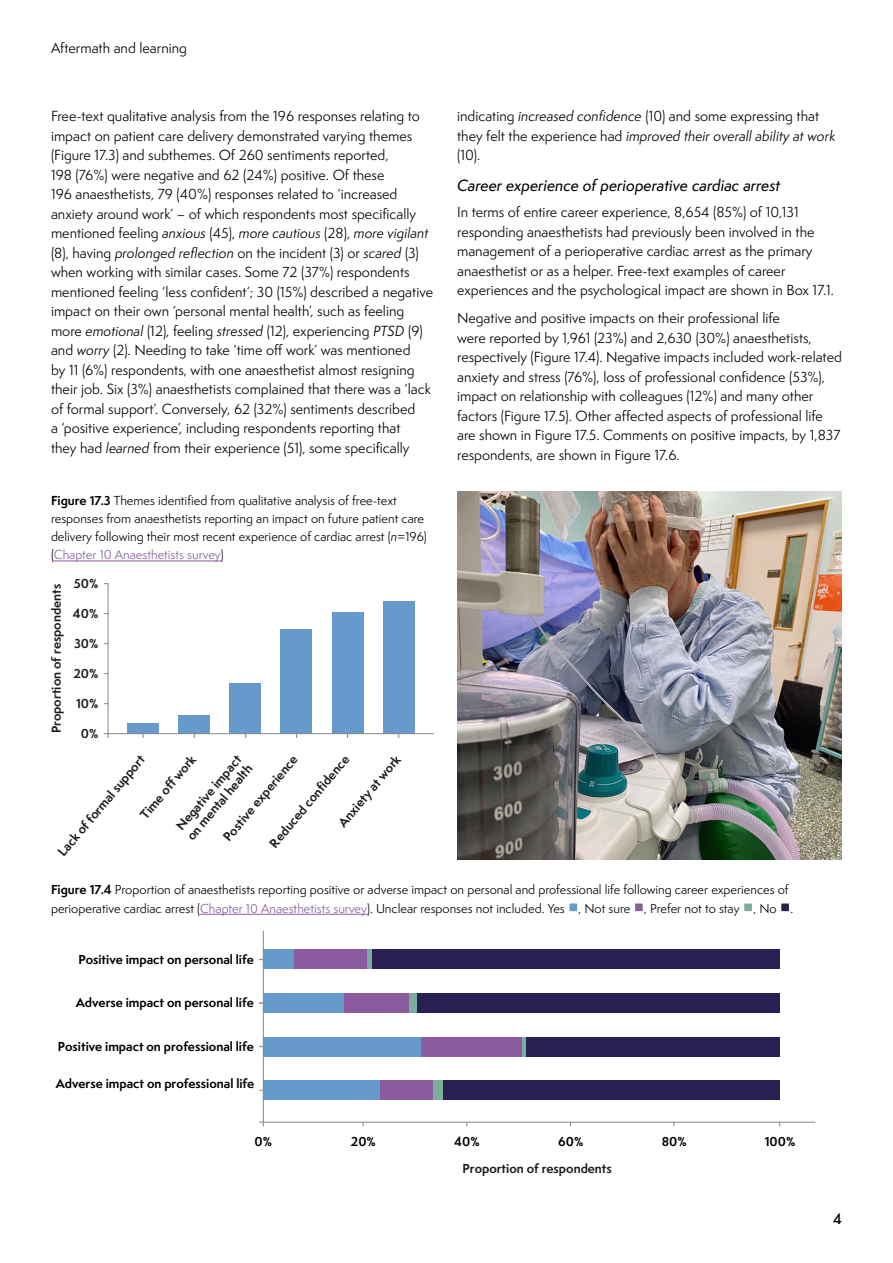
<style>
.page{position:relative;width:893px;height:1263px;background:#fff}
.page>*{position:absolute;margin:0;border:0;box-sizing:border-box;transform-origin:0 0}
.t1{font:15px "Semplicita Pro Med It";color:#000}
.t2{font:13.5px/19.5px "Semplicita Pro";color:#000}
.t3{font:600 13.5px "Semplicita Pro";color:#000}
.t4{font:12px/18px "Semplicita Pro";color:#000}
.t5{font:700 12px/14.4px "Semplicita Pro";color:#1d1d1b}
.t6{font:700 12px "Semplicita Pro";color:#000}
.s1{font-style:italic}
.s2{font-weight:700}
.s3{color:#8a5d9e}
</style>
<div class="page">
<img style="left:457px;top:492px;width:385px;height:367px">
<hr style="left:54px;top:561px;width:167px;height:1px;background:#8a5d9e">
<div style="left:383px;top:601px;width:32px;height:133px;background:#69c"></div>
<div style="left:332px;top:612px;width:31px;height:122px;background:#69c"></div>
<div style="left:280px;top:629px;width:32px;height:105px;background:#69c"></div>
<div style="left:229px;top:683px;width:32px;height:51px;background:#69c"></div>
<div style="left:178px;top:715px;width:32px;height:19px;background:#69c"></div>
<div style="left:127px;top:723px;width:32px;height:11px;background:#69c"></div>
<hr style="left:108px;top:583px;width:1px;height:151px;background:#888a88">
<hr style="left:104px;top:733px;width:330px;height:1px;background:#888a88">
<hr style="left:200px;top:914px;width:167px;height:1px;background:#8a5d9e">
<div style="left:568px;top:902px;width:11px;height:11px;background:#69c;border:2px solid #fff"></div>
<div style="left:634px;top:902px;width:10px;height:11px;background:#8a5d9e;border:2px solid #fff"></div>
<div style="left:743px;top:902px;width:10px;height:11px;background:#7aad9b;border:2px solid #fff"></div>
<div style="left:780px;top:902px;width:10px;height:11px;background:#291f51;border:2px solid #fff"></div>
<div style="left:263px;top:950px;width:32px;height:19px;background:#69c"></div>
<div style="left:295px;top:950px;width:72px;height:19px;background:#8a5c9e"></div>
<div style="left:367px;top:950px;width:5px;height:19px;background:#7aad9c"></div>
<div style="left:372px;top:950px;width:408px;height:19px;background:#291f52"></div>
<div style="left:263px;top:993px;width:81px;height:19px;background:#69c"></div>
<div style="left:344px;top:993px;width:65px;height:19px;background:#8a5c9e"></div>
<div style="left:409px;top:993px;width:8px;height:19px;background:#7aad9c"></div>
<div style="left:417px;top:993px;width:363px;height:19px;background:#291f52"></div>
<div style="left:263px;top:1037px;width:158px;height:19px;background:#69c"></div>
<div style="left:421px;top:1037px;width:102px;height:19px;background:#8a5c9e"></div>
<svg style="left:523px;top:1037px;width:4px;height:19px"></svg>
<div style="left:527px;top:1037px;width:253px;height:19px;background:#291f52"></div>
<div style="left:263px;top:1080px;width:117px;height:19px;background:#69c"></div>
<div style="left:380px;top:1080px;width:53px;height:19px;background:#8a5c9e"></div>
<div style="left:433px;top:1080px;width:10px;height:19px;background:#7aad9c"></div>
<div style="left:443px;top:1080px;width:337px;height:19px;background:#291f52"></div>
<hr style="left:259px;top:1121px;width:556px;height:2px;background:#888a88">
<hr style="left:263px;top:931px;width:1px;height:191px;background:#888a88">
<p class="t2" style="left:51px;top:38px;width:137px">Aftermath and learning</p>
<p class="t2" style="left:51px;top:106px;width:384px">Free-text qualitative analysis from the 196 responses relating to impact on patient care delivery demonstrated varying themes (Figure 17.3) and subthemes. Of 260 sentiments reported,<br>198 (76%) were negative and 62 (24%) positive. Of these<br>196 anaesthetists, 79 (40%) responses related to ‘increased anxiety around work’ – of which respondents most specifically mentioned feeling <span class="s1">anxious</span> (45), <span class="s1">more cautious</span> (28), <span class="s1">more vigilant </span>(8), having <span class="s1">prolonged reflection</span> on the incident (3) or <span class="s1">scared</span> (3) when working with similar cases. Some 72 (37%) respondents mentioned feeling ‘less confident’; 30 (15%) described a negative impact on their own ‘personal mental health’, such as feeling more <span class="s1">emotional</span> (12), feeling <span class="s1">stressed</span> (12), experiencing <span class="s1">PTSD</span> (9) and <span class="s1">worry</span> (2). Needing to take ‘time off work’ was mentioned<br>by 11 (6%) respondents, with one anaesthetist almost resigning their job. Six (3%) anaesthetists complained that there was a ‘lack of formal support’. Conversely, 62 (32%) sentiments described<br>a ‘positive experience’, including respondents reporting that<br>they had <span class="s1">learned</span> from their experience (51), some specifically</p>
<p class="t4" style="left:51px;top:492px;width:377px"><span class="s2">Figure 17.3</span> Themes identified from qualitative analysis of free-text responses from anaesthetists reporting an impact on future patient care delivery following their most recent experience of cardiac arrest (<span class="s1">n</span>=196) (<span class="s3">Chapter 10 Anaesthetists survey</span>)</p>
<p class="t5" style="left:49px;top:733px;width:151px;rotate:-90deg">Proportion of respondents</p>
<p class="t5" style="left:74px;top:576px;width:26px">50%</p>
<p class="t5" style="left:73px;top:606px;width:27px">40%</p>
<p class="t5" style="left:74px;top:636px;width:26px">30%</p>
<p class="t5" style="left:73px;top:666px;width:27px">20%</p>
<p class="t5" style="left:76px;top:696px;width:24px">10%</p>
<p class="t5" style="left:81px;top:726px;width:19px">0%</p>
<p class="t5" style="left:335px;top:820px;width:91px;rotate:-50deg">A nxiety at work</p>
<p class="t5" style="left:137px;top:812px;width:80px;rotate:-50deg">Time off work</p>
<p class="t5" style="left:173px;top:824px;width:96px;rotate:-50deg">Negative impact on mental health</p>
<p class="t5" style="left:55px;top:850px;width:129px;rotate:-50deg">Lack of formal support</p>
<p class="t5" style="left:220px;top:834px;width:109px;rotate:-50deg">Postive experience</p>
<p class="t5" style="left:267px;top:841px;width:117px;rotate:-50deg">R educed confi dence</p>
<p class="t2" style="left:457px;top:106px;width:380px">indicating <span class="s1">increased confidence</span> (10) and some expressing that they felt the experience had <span class="s1">improved their overall ability at work </span>(10).</p>
<p class="t1" style="left:457px;top:175px;width:325px">Career experience of perioperative cardiac arrest</p>
<p class="t2" style="left:457px;top:202px;width:378px">In terms of entire career experience, 8,654 (85%) of 10,131 responding anaesthetists had previously been involved in the management of a perioperative cardiac arrest as the primary anaesthetist or as a helper. Free-text examples of career experiences and the psychological impact are shown in Box 17.1.</p>
<p class="t2" style="left:457px;top:308px;width:386px">Negative and positive impacts on their professional life<br>were reported by 1,961 (23%) and 2,630 (30%) anaesthetists, respectively (Figure 17.4). Negative impacts included work-related anxiety and stress (76%), loss of professional confidence (53%), impact on relationship with colleagues (12%) and many other factors (Figure 17.5). Other affected aspects of professional life are shown in Figure 17.5. Comments on positive impacts, by 1,837 respondents, are shown in Figure 17.6.</p>
<p class="t4" style="left:51px;top:880px;width:744px;line-height:18.9px"><span class="s2">Figure 17.4</span> Proportion of anaesthetists reporting positive or adverse impact on personal and professional life following career experiences of perioperative cardiac arrest (<span class="s3">Chapter 10 Anaesthetists survey</span>). Unclear responses not included. Yes , Not sure , Prefer not to stay , No .</p>
<p class="t6" style="left:78px;top:950px;width:177px">Positive impact on personal life</p>
<p class="t6" style="left:76px;top:994px;width:179px">Adverse impact on personal life</p>
<p class="t6" style="left:58px;top:1037px;width:197px">Positive impact on professional life</p>
<p class="t6" style="left:56px;top:1074px;width:200px">Adverse impact on professional life</p>
<p class="t6" style="left:255px;top:1132px;width:19px">0%</p>
<p class="t6" style="left:351px;top:1132px;width:27px">20%</p>
<p class="t6" style="left:454px;top:1132px;width:27px">40%</p>
<p class="t6" style="left:558px;top:1132px;width:27px">60%</p>
<p class="t6" style="left:662px;top:1132px;width:27px">80%</p>
<p class="t6" style="left:765px;top:1132px;width:32px">100%</p>
<p class="t5" style="left:463px;top:1161px;width:151px">Proportion of respondents</p>
<p class="t3" style="left:833px;top:1208px;width:10px">4</p>
</div>
